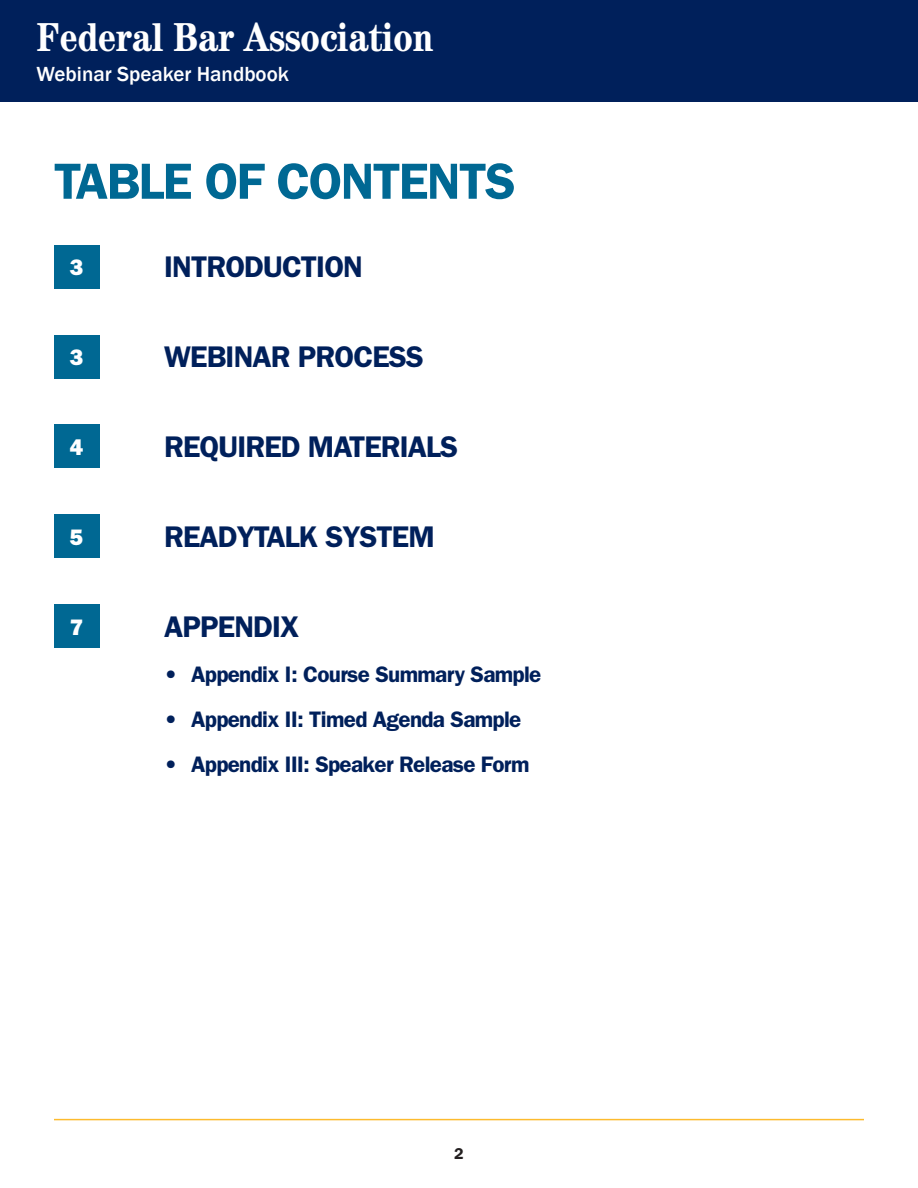
<style>
.page{position:relative;width:918px;height:1188px;background:#fff}
.page>*{position:absolute;margin:0;border:0;box-sizing:border-box;transform-origin:0 0}
.t1{font:600 51px "Franklin Gothic";letter-spacing:-.03em;color:#006893}
.t2{font:700 condensed 40.5px "Century";color:#fff}
.t3{font:600 30px "Franklin Gothic";letter-spacing:-.03em;color:#00205b}
.t4{font:600 22.5px "Franklin Gothic";letter-spacing:-.03em;color:#00205b}
.t5{font:800 22.5px "Franklin Gothic";color:#fff}
.t6{font:500 21px "Franklin Gothic";color:#fff}
.t7{font:600 15.75px "Franklin Gothic";color:#231f20}
</style>
<div class="page">
<div style="left:0;top:0;width:918px;height:101px;background:#00205b"></div>
<hr style="left:54px;top:1119px;width:810px;height:1px;background:#fdbb2e">
<div style="left:54px;top:245px;width:45px;height:44px;background:#006893"></div>
<div style="left:54px;top:335px;width:45px;height:43px;background:#006893"></div>
<div style="left:54px;top:425px;width:45px;height:43px;background:#006893"></div>
<div style="left:54px;top:514px;width:45px;height:44px;background:#006893"></div>
<div style="left:54px;top:604px;width:45px;height:44px;background:#006893"></div>
<h2 class="t2" style="left:37px;top:13px;width:398px">Federal Bar Association</h2>
<p class="t6" style="left:37px;top:61px;width:254px">Webinar Speaker Handbook</p>
<p class="t1" style="left:54px;top:151px;width:463px">TABLE OF CONTENTS</p>
<p class="t5" style="left:70px;top:254px;width:15px">3</p>
<p class="t3" style="left:164px;top:249px;width:200px">INTRODUCTION</p>
<p class="t5" style="left:70px;top:344px;width:15px">3</p>
<p class="t3" style="left:164px;top:339px;width:261px">WEBINAR PROCESS</p>
<p class="t5" style="left:70px;top:434px;width:15px">4</p>
<p class="t3" style="left:164px;top:429px;width:296px">REQUIRED MATERIALS</p>
<p class="t5" style="left:70px;top:524px;width:15px">5</p>
<p class="t3" style="left:164px;top:519px;width:272px">READYTALK SYSTEM</p>
<p class="t5" style="left:70px;top:614px;width:15px">7</p>
<p class="t3" style="left:164px;top:609px;width:137px">APPENDIX</p>
<p class="t4" style="left:164px;top:661px;width:379px">• Appendix I: Course Summary Sample</p>
<p class="t4" style="left:164px;top:706px;width:359px">• Appendix II: Timed Agenda Sample</p>
<p class="t4" style="left:164px;top:751px;width:367px">• Appendix III: Speaker Release Form</p>
<p class="t7" style="left:454px;top:1145px;width:11px">2</p>
</div>
